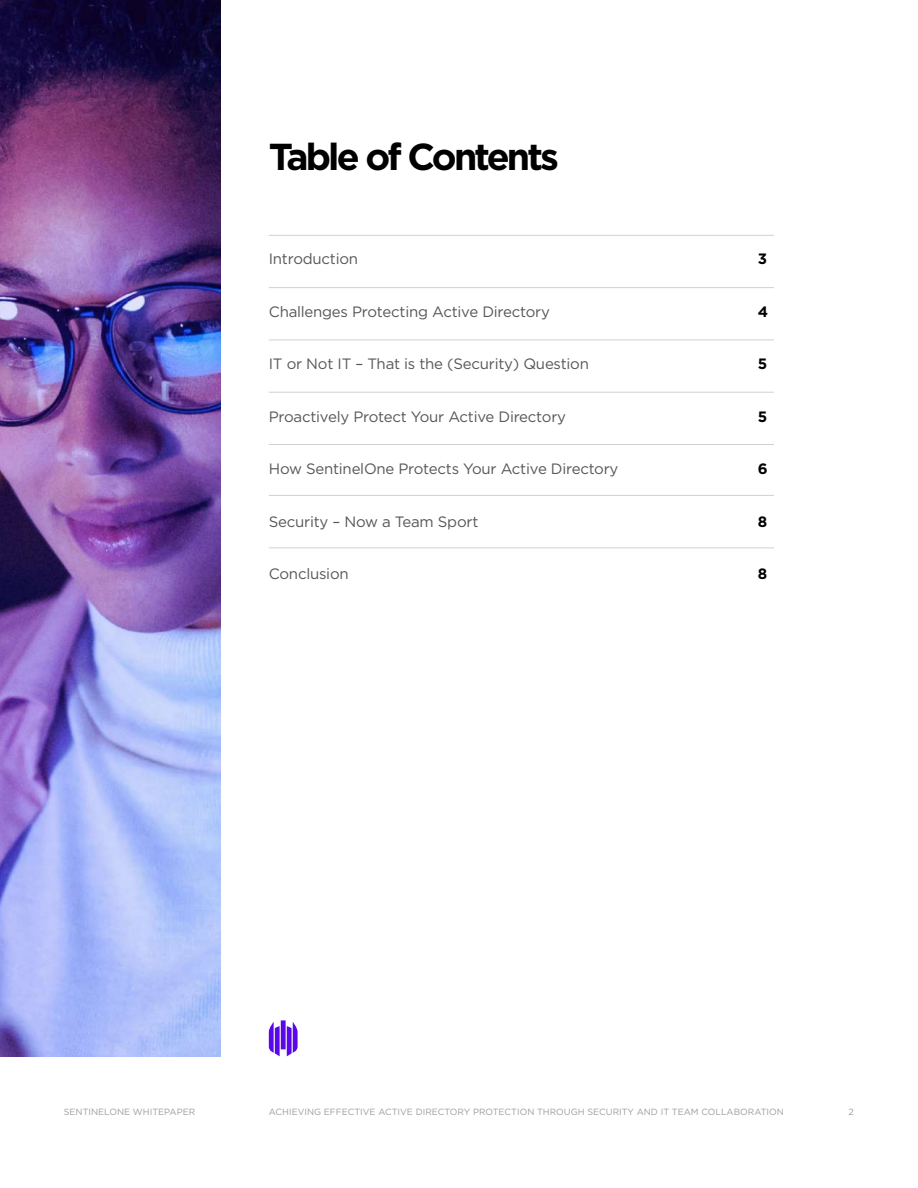
<style>
.page{position:relative;width:918px;height:1188px;background:#fff}
.page>*{position:absolute;margin:0;border:0;box-sizing:border-box;transform-origin:0 0}
.t1{font:700 37.5px "Gotham";letter-spacing:-.075em;color:#000}
.t2{font:15px "Gotham";letter-spacing:-.015em;color:#575756}
.t3{font:700 15px "Gotham";color:#000}
.t4{font:9px "Gotham";color:#9d9d9c}
</style>
<div class="page">
<img style="left:0;top:0;width:221px;height:1056px">
<hr style="left:269px;top:235px;width:505px;height:1px;background:#d0d0d0">
<hr style="left:269px;top:444px;width:505px;height:1px;background:#d0d0d0">
<hr style="left:269px;top:495px;width:505px;height:1px;background:#d0d0d0">
<hr style="left:269px;top:548px;width:505px;height:1px;background:#d0d0d0">
<hr style="left:269px;top:340px;width:505px;height:1px;background:#d0d0d0">
<hr style="left:269px;top:287px;width:505px;height:1px;background:#d0d0d0">
<hr style="left:269px;top:392px;width:505px;height:1px;background:#d0d0d0">
<svg style="left:269px;top:1020px;width:29px;height:36px"></svg>
<h1 class="t1" style="left:269px;top:131px;width:292px">Table of Contents</h1>
<p class="t2" style="left:269px;top:249px;width:91px">Introduction</p>
<p class="t3" style="left:758px;top:249px;width:11px">3</p>
<p class="t2" style="left:269px;top:302px;width:283px">Challenges Protecting Active Directory</p>
<p class="t3" style="left:758px;top:301px;width:12px">4</p>
<p class="t2" style="left:269px;top:354px;width:322px">IT or Not IT – That is the (Security) Question</p>
<p class="t3" style="left:758px;top:354px;width:11px">5</p>
<p class="t2" style="left:269px;top:407px;width:299px">Proactively Protect Your Active Directory</p>
<p class="t3" style="left:758px;top:406px;width:11px">5</p>
<p class="t2" style="left:269px;top:459px;width:351px">How SentinelOne Protects Your Active Directory</p>
<p class="t3" style="left:758px;top:459px;width:11px">6</p>
<p class="t2" style="left:269px;top:512px;width:211px">Security – Now a Team Sport</p>
<p class="t3" style="left:758px;top:511px;width:11px">8</p>
<p class="t2" style="left:269px;top:564px;width:81px">Conclusion</p>
<p class="t3" style="left:758px;top:564px;width:11px">8</p>
<p class="t4" style="left:64px;top:1106px;width:133px">SENTINELONE WHITEPAPER</p>
<p class="t4" style="left:269px;top:1106px;width:517px">ACHIEVING EFFECTIVE ACTIVE DIRECTORY PROTECTION THROUGH SECURITY AND IT TEAM COLLABORATION</p>
<p class="t4" style="left:848px;top:1106px;width:7px">2</p>
</div>
